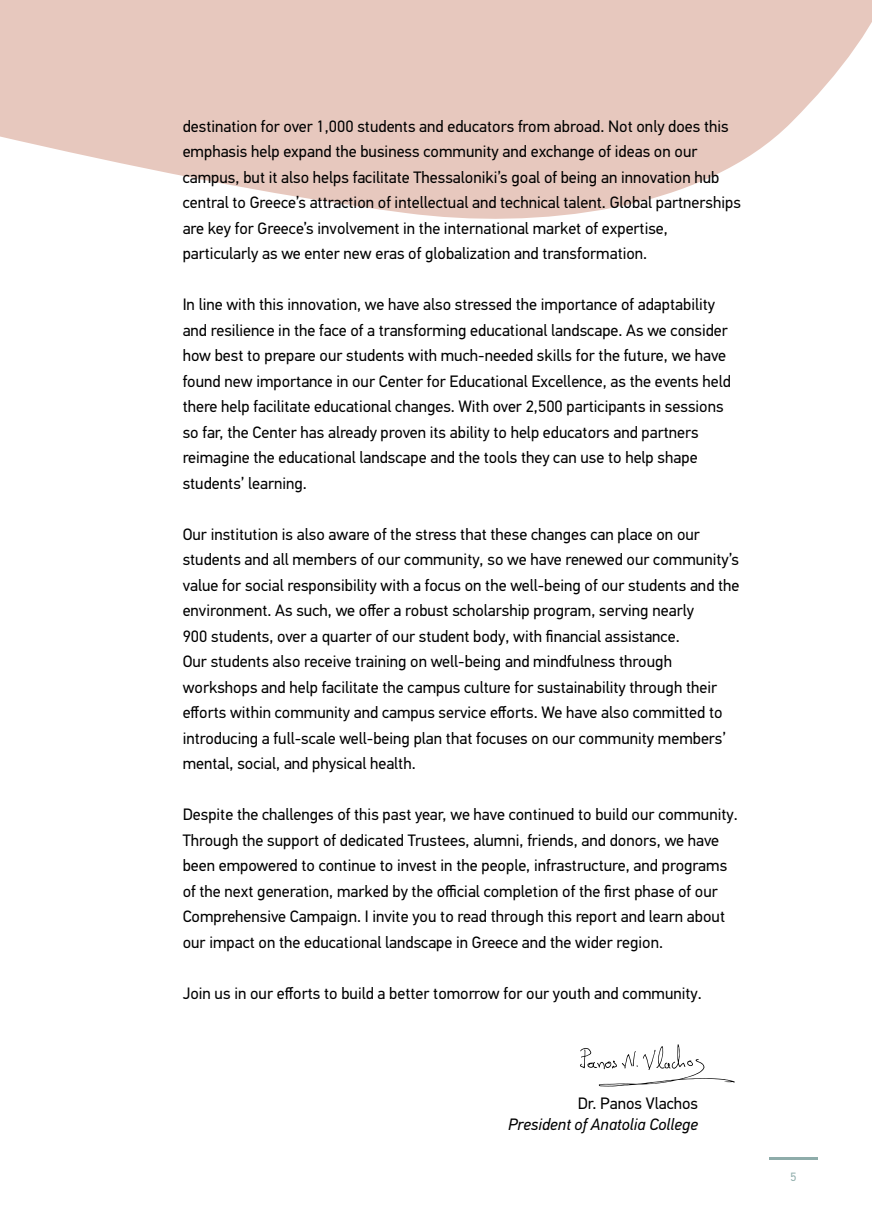
<style>
.page{position:relative;width:872px;height:1212px;background:#fff}
.page>*{position:absolute;margin:0;border:0;box-sizing:border-box;transform-origin:0 0}
.t1{font:16.5px/25.5px "PF Din Text Pro";color:#000}
.t2{font:italic 16.5px "PF Din Text Pro";color:#000}
.t3{font:12px "PF Din Text Pro";color:#8eacaa}
</style>
<div class="page">
<svg style="left:0;top:0;width:872px;height:219px;fill:#e7c8be"></svg>
<svg style="left:580px;top:1044px;width:155px;height:42px"></svg>
<hr style="left:769px;top:1157px;width:49px;height:3px;background:#8eacaa">
<p class="t1" style="left:183px;top:114px;width:560px">destination for over 1,000 students and educators from abroad. Not only does this emphasis help expand the business community and exchange of ideas on our campus, but it also helps facilitate Thessaloniki’s goal of being an innovation hub central to Greece’s attraction of intellectual and technical talent. Global partnerships are key for Greece’s involvement in the international market of expertise, particularly as we enter new eras of globalization and transformation.</p>
<p class="t1" style="left:183px;top:292px;width:550px">In line with this innovation, we have also stressed the importance of adaptability and resilience in the face of a transforming educational landscape. As we consider how best to prepare our students with much-needed skills for the future, we have found new importance in our Center for Educational Excellence, as the events held there help facilitate educational changes. With over 2,500 participants in sessions so far, the Center has already proven its ability to help educators and partners reimagine the educational landscape and the tools they can use to help shape students’ learning.</p>
<p class="t1" style="left:183px;top:522px;width:558px">Our institution is also aware of the stress that these changes can place on our students and all members of our community, so we have renewed our community’s value for social responsibility with a focus on the well-being of our students and the environment. As such, we offer a robust scholarship program, serving nearly<br>900 students, over a quarter of our student body, with financial assistance.<br>Our students also receive training on well-being and mindfulness through workshops and help facilitate the campus culture for sustainability through their efforts within community and campus service efforts. We have also committed to introducing a full-scale well-being plan that focuses on our community members’ mental, social, and physical health.</p>
<p class="t1" style="left:183px;top:802px;width:556px">Despite the challenges of this past year, we have continued to build our community.<br>Through the support of dedicated Trustees, alumni, friends, and donors, we have been empowered to continue to invest in the people, infrastructure, and programs of the next generation, marked by the official completion of the first phase of our Comprehensive Campaign. I invite you to read through this report and learn about our impact on the educational landscape in Greece and the wider region.</p>
<p class="t1" style="left:183px;top:980px;width:521px">Join us in our efforts to build a better tomorrow for our youth and community.</p>
<p class="t1" style="left:577px;top:1091px;width:122px">Dr. Panos Vlachos</p>
<p class="t2" style="left:508px;top:1115px;width:191px">President of Anatolia College</p>
<p class="t3" style="left:790px;top:1170px;width:7px">5</p>
</div>
